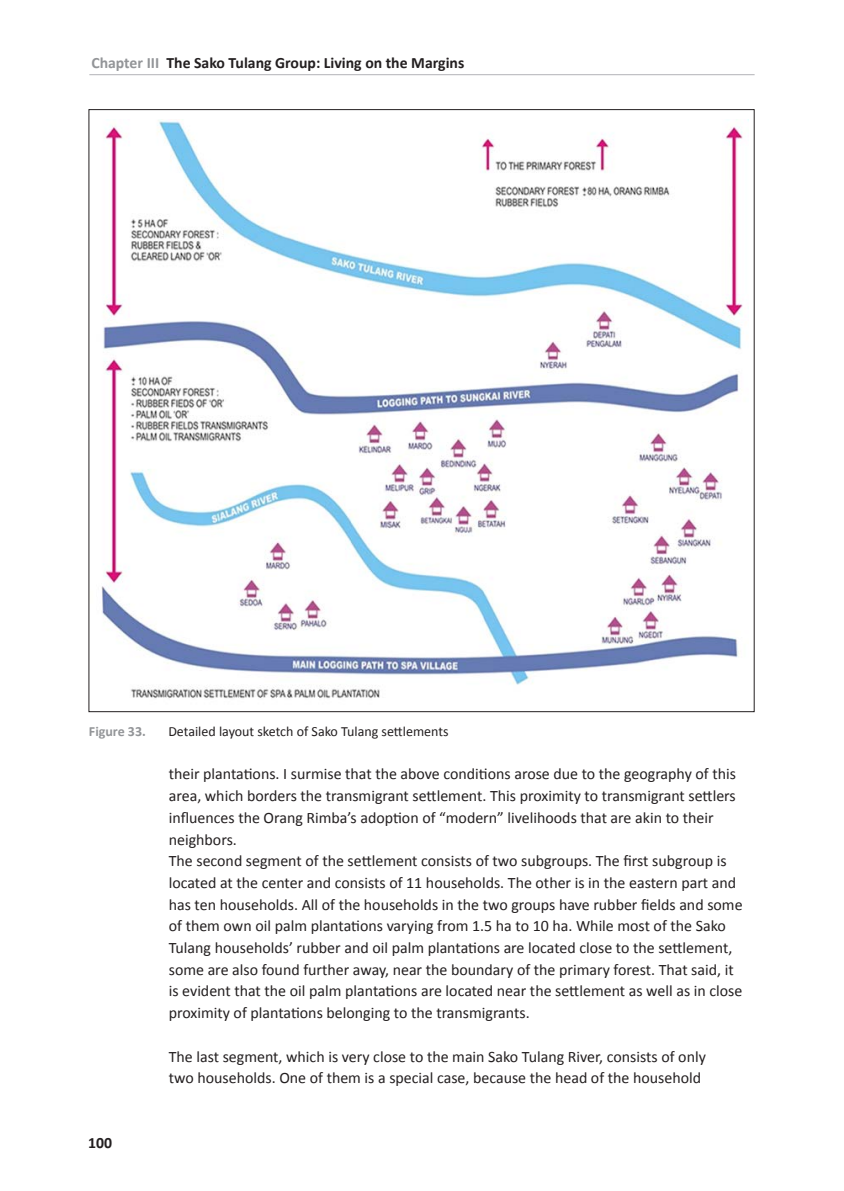
<style>
.page{position:relative;width:844px;height:1191px;background:#fff}
.page>*{position:absolute;margin:0;border:0;box-sizing:border-box;transform-origin:0 0}
.broodtekst{font:15.92px/21.7px "Calibri";color:#231f20}
.t1{font:700 15.75px "Calibri";color:#231f20}
.bijschrift{font:14px "Calibri";color:#231f20}
.bijschrift-2{font:700 14px "Calibri";color:#939598}
.s1{color:#939598}
</style>
<div class="page">
<hr style="left:89px;top:74px;width:665px;height:1px;background:#b2b3b7">
<img style="left:101px;top:120px;width:642px;height:579px">
<p class="t1" style="left:91px;top:53px;width:374px"><span class="s1">Chapter III</span> The Sako Tulang Group: Living on the Margins</p>
<p class="bijschrift-2" style="left:89px;top:722px;width:58px">Figure 33.</p>
<p class="bijschrift" style="left:168px;top:722px;width:282px">Detailed layout sketch of Sako Tulang settlements</p>
<p class="t1" style="left:88px;top:1133px;width:25px">100</p>
<p class="broodtekst" style="left:169px;top:763px;width:568px">their plantations. I surmise that the above conditions arose due to the geography of this area, which borders the transmigrant settlement. This proximity to transmigrant settlers influences the Orang Rimba’s adoption of “modern” livelihoods that are akin to their neighbors.</p>
<p class="broodtekst" style="left:169px;top:850px;width:575px">The second segment of the settlement consists of two subgroups. The first subgroup is located at the center and consists of 11 households. The other is in the eastern part and has ten households. All of the households in the two groups have rubber fields and some of them own oil palm plantations varying from 1.5 ha to 10 ha. While most of the Sako Tulang households’ rubber and oil palm plantations are located close to the settlement, some are also found further away, near the boundary of the primary forest. That said, it is evident that the oil palm plantations are located near the settlement as well as in close proximity of plantations belonging to the transmigrants.</p>
<p class="broodtekst" style="left:169px;top:1045px;width:538px">The last segment, which is very close to the main Sako Tulang River, consists of only two households. One of them is a special case, because the head of the household</p>
</div>
